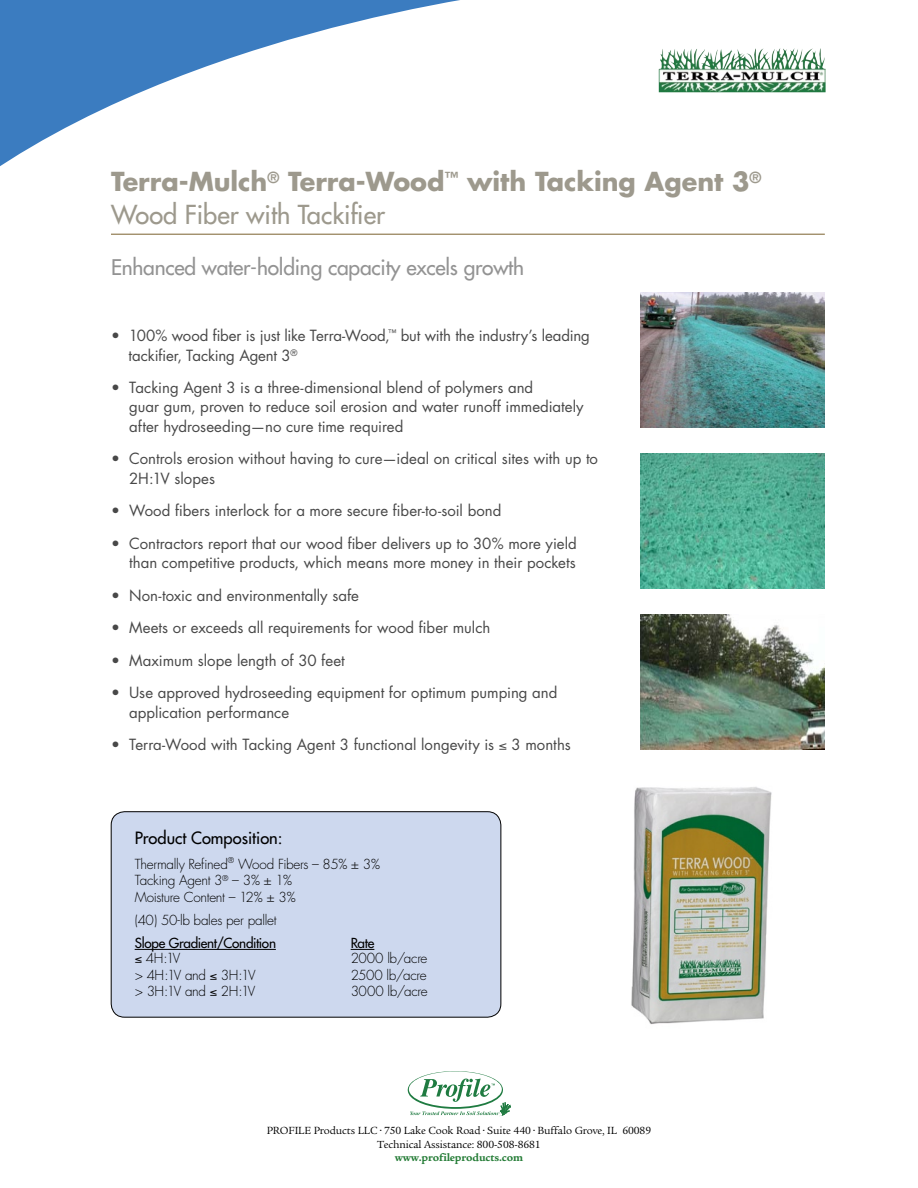
<style>
.page{position:relative;width:918px;height:1188px;background:#fff}
.page>*{position:absolute;margin:0;border:0;box-sizing:border-box;transform-origin:0 0}
.t1{font:700 25.5px/33px "Futura";color:#9d998d}
.t2{font:21px "Futura";letter-spacing:-.01em;color:#939393}
.t3{font:16.5px "Futura";color:#000}
.t4{font:15px/19.5px "Futura";color:#484848}
.t5{font:300 13.5px/16.5px "Futura";letter-spacing:-.025em;color:#000}
.t6{font:13.5px "Futura";letter-spacing:-.02em;color:#000}
.t7{font:11.25px/13.5px "Legacy Serif";letter-spacing:-.01em;color:#000;text-align:center}
.t8{font:700 11.25px "Legacy Serif";letter-spacing:-.01em;color:#247c36}
.s1{font-weight:400}
</style>
<div class="page">
<svg style="left:408px;top:1071px;width:103px;height:45px"></svg>
<div style="left:111px;top:812px;width:390px;height:205px;background:#cdd8ee;border-radius:14px"></div>
<div style="left:111px;top:812px;width:390px;height:205px;border:1px solid #000;border-radius:14px"></div>
<hr style="left:135px;top:949px;width:141px;height:1px;background:#000">
<svg style="left:351px;top:949px;width:23px;height:1px"></svg>
<hr style="left:111px;top:234px;width:714px;height:1px;background:#7a622f">
<svg style="left:0;top:0;width:460px;height:166px"></svg>
<img style="left:728px;top:48px;width:50px;height:21px">
<img style="left:631px;top:787px;width:141px;height:238px">
<img style="left:641px;top:292px;width:183px;height:135px">
<img style="left:641px;top:453px;width:183px;height:135px">
<img style="left:641px;top:614px;width:183px;height:135px">
<h1 class="t1" style="left:111px;top:165px;width:652px">Terra-Mulch<sup>®</sup> Terra-Wood<sup>™</sup> with Tacking Agent 3<sup>®<br></sup><span class="s1">Wood Fiber with Tackifier</span></h1>
<h2 class="t2" style="left:111px;top:254px;width:415px">Enhanced water-holding capacity excels growth</h2>
<p class="t4" style="left:129px;top:326px;width:463px;text-indent:-18px">• 100% wood fiber is just like Terra-Wood,<sup>™</sup> but with the industry’s leading tackifier, Tacking Agent 3<sup>®</sup></p>
<p class="t4" style="left:129px;top:378px;width:456px;text-indent:-18px">• Tacking Agent 3 is a three-dimensional blend of polymers and<br>guar gum, proven to reduce soil erosion and water runoff immediately after hydroseeding—no cure time required</p>
<p class="t4" style="left:129px;top:449px;width:470px;text-indent:-18px">• Controls erosion without having to cure—ideal on critical sites with up to<br>2H:1V slopes</p>
<p class="t4" style="left:111px;top:501px;width:392px">• Wood fibers interlock for a more secure fiber-to-soil bond</p>
<p class="t4" style="left:111px;top:534px;width:467px;text-align:right">• Contractors report that our wood fiber delivers up to 30% more yield than competitive products, which means more money in their pockets</p>
<p class="t4" style="left:111px;top:586px;width:250px">• Non-toxic and environmentally safe</p>
<p class="t4" style="left:111px;top:618px;width:381px">• Meets or exceeds all requirements for wood fiber mulch</p>
<p class="t4" style="left:111px;top:651px;width:235px">• Maximum slope length of 30 feet</p>
<p class="t4" style="left:129px;top:683px;width:430px;text-indent:-18px">• Use approved hydroseeding equipment for optimum pumping and application performance</p>
<p class="t4" style="left:111px;top:735px;width:461px">• Terra-Wood with Tacking Agent 3 functional longevity is ≤ 3 months</p>
<p class="t3" style="left:135px;top:828px;width:150px">Product Composition:</p>
<p class="t5" style="left:135px;top:856px;width:247px">Thermally Refined<sup>®</sup> Wood Fibers – 85% ± 3%<br>Tacking Agent 3<sup>®</sup> – 3% ± 1%<br>Moisture Content – 12% ± 3%</p>
<p class="t5" style="left:135px;top:912px;width:143px">(40) 50-lb bales per pallet</p>
<p class="t6" style="left:135px;top:935px;width:143px">Slope Gradient/Condition</p>
<p class="t6" style="left:351px;top:935px;width:25px">Rate</p>
<p class="t5" style="left:135px;top:950px;width:47px">≤ 4H:1V</p>
<p class="t5" style="left:351px;top:950px;width:78px">2000 lb/acre</p>
<p class="t5" style="left:135px;top:967px;width:122px">&gt; 4H:1V and ≤ 3H:1V</p>
<p class="t5" style="left:351px;top:967px;width:78px">2500 lb/acre</p>
<p class="t5" style="left:135px;top:983px;width:122px">&gt; 3H:1V and ≤ 2H:1V</p>
<p class="t5" style="left:351px;top:983px;width:78px">3000 lb/acre</p>
<p class="t7" style="left:267px;top:1124px;width:386px">Profile Products LLC • 750 Lake Cook Road • Suite 440 • Buffalo Grove, IL 60089<br>Technical Assistance: 800-508-8681</p>
<p class="t8" style="left:395px;top:1151px;width:130px">www.profileproducts.com</p>
</div>
